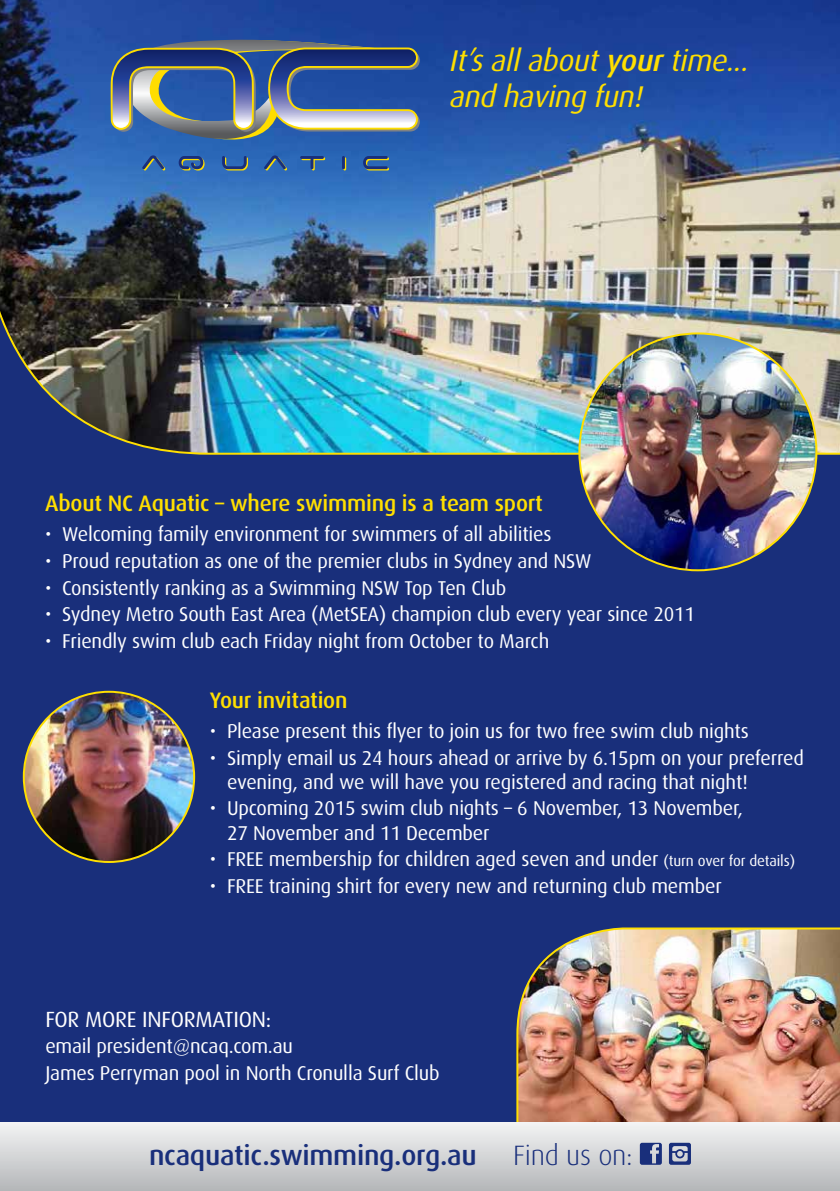
<style>
.page{position:relative;width:840px;height:1191px;background:#fff}
.page>*{position:absolute;margin:0;border:0;box-sizing:border-box;transform-origin:0 0}
.t1{font:italic 30px/36px "Dax";color:#ffdf00}
.t2{font:500 28px "Dax";letter-spacing:-.01em;color:#192f7b}
.t3{font:300 28px "Dax";letter-spacing:-.01em;color:#192f7b}
.t4{font:500 22.4px "Dax";letter-spacing:-.01em;color:#ffdf00}
.t5{font:22px "Dax";letter-spacing:-.01em;color:#fff}
.t6{font:20px/24px "Dax";letter-spacing:-.01em;color:#fff}
.s1{font-weight:500}
.s2{font-size:15px}
</style>
<div class="page">
<div style="left:0;top:0;width:839px;height:1191px;background:#192f7b"></div>
<img style="left:0;top:0;width:839px;height:456px">
<svg style="left:142px;top:155px;width:23px;height:15px"></svg>
<svg style="left:222px;top:156px;width:26px;height:14px"></svg>
<svg style="left:264px;top:155px;width:23px;height:15px"></svg>
<svg style="left:342px;top:156px;width:4px;height:14px"></svg>
<svg style="left:300px;top:156px;width:25px;height:14px"></svg>
<svg style="left:363px;top:156px;width:26px;height:14px"></svg>
<svg style="left:178px;top:156px;width:26px;height:14px"></svg>
<svg style="left:111px;top:40px;width:308px;height:102px;background:#587093"></svg>
<img style="left:515px;top:927px;width:324px;height:196px">
<img style="left:24px;top:692px;width:170px;height:170px;border-radius:85px">
<img style="left:579px;top:333px;width:237px;height:237px;border-radius:118px">
<div style="left:0;top:1123px;width:839px;height:68px;background:linear-gradient(to bottom,#f2f3f3,#b5b7ba)"></div>
<svg style="left:639px;top:1142px;width:22px;height:22px"></svg>
<svg style="left:668px;top:1142px;width:22px;height:22px"></svg>
<h1 class="t1" style="left:448px;top:43px;width:308px">It’sallabout<span class="s1">your</span>time... and having fun!</h1>
<p class="t4" style="left:45px;top:491px;width:499px">About NC Aquatic – where swimming is a team sport</p>
<p class="t6" style="left:45px;top:522px;width:507px">• Welcoming family environment for swimmers of all abilities</p>
<p class="t6" style="left:45px;top:549px;width:547px">• Proud reputation as one of the premier clubs in Sydney and NSW</p>
<p class="t6" style="left:45px;top:576px;width:462px">• Consistently ranking as a Swimming NSW Top Ten Club</p>
<p class="t6" style="left:45px;top:602px;width:651px">• Sydney Metro South East Area (MetSEA) champion club every year since 2011</p>
<p class="t6" style="left:45px;top:629px;width:505px">• Friendly swim club each Friday night from October to March</p>
<p class="t4" style="left:210px;top:688px;width:139px">Your invitation</p>
<p class="t6" style="left:210px;top:719px;width:540px">• Please present this flyer to join us for two free swim club nights</p>
<p class="t6" style="left:227px;top:746px;width:578px;text-indent:-17px">• Simply email us 24 hours ahead or arrive by 6.15pm on your preferred evening, and we will have you registered and racing that night!</p>
<p class="t6" style="left:227px;top:796px;width:517px;text-indent:-17px">• Upcoming 2015 swim club nights – 6 November, 13 November,<br>27 November and 11 December</p>
<p class="t6" style="left:210px;top:847px;width:586px">• FREE membership for children aged seven and under <span class="s2">(turn over for details)</span></p>
<p class="t6" style="left:210px;top:874px;width:513px">• FREE training shirt for every new and returning club member</p>
<p class="t5" style="left:45px;top:1006px;width:227px">FOR MORE INFORMATION:</p>
<p class="t6" style="left:45px;top:1033px;width:395px;line-height:26.8px">email president@ncaq.com.au<br>James Perryman pool in North Cronulla Surf Club</p>
<h2 class="t2" style="left:149px;top:1139px;width:329px">ncaquatic.swimming.org.au</h2>
<h2 class="t3" style="left:513px;top:1139px;width:121px">Find us on:</h2>
</div>
